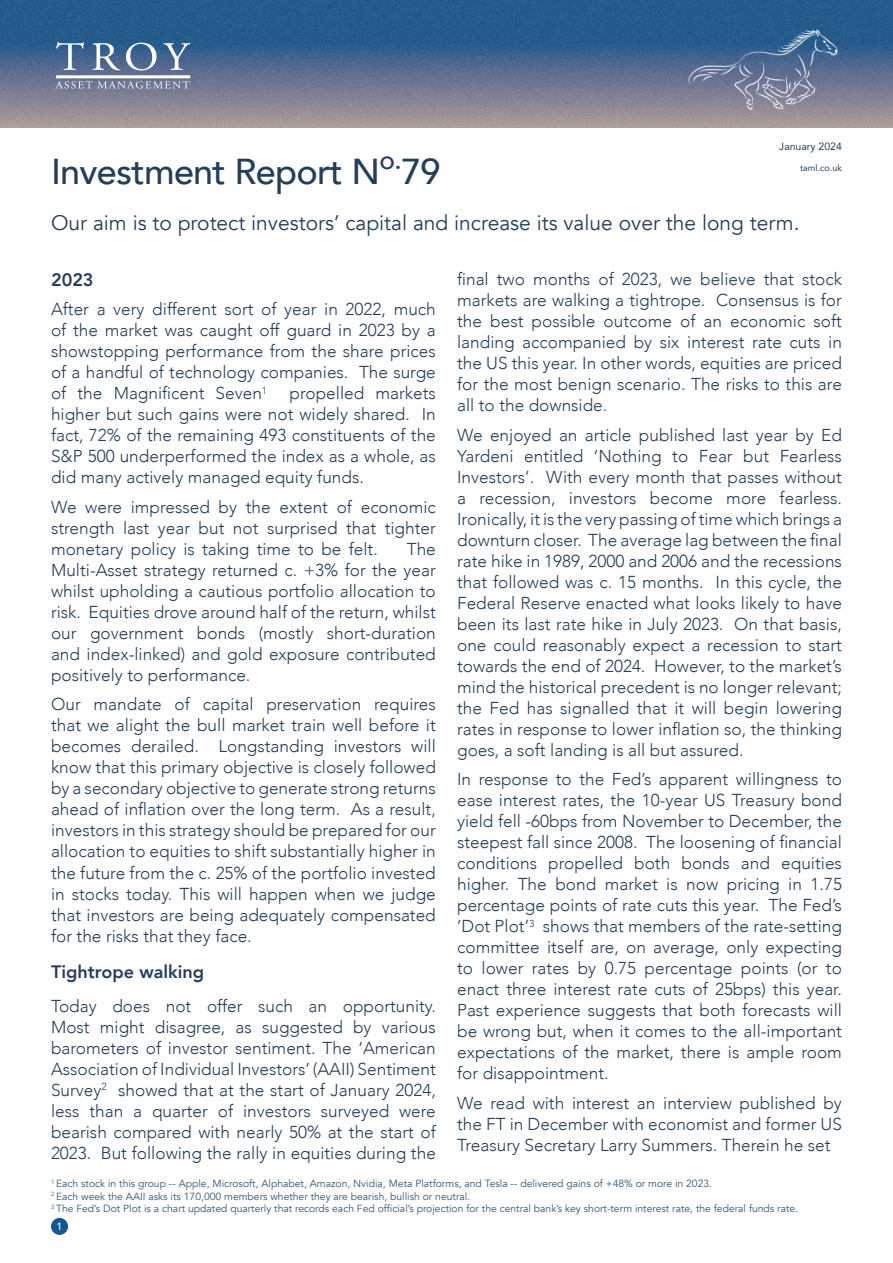
<style>
.page{position:relative;width:893px;height:1263px;background:#fff}
.page>*{position:absolute;margin:0;border:0;box-sizing:border-box;transform-origin:0 0}
.Page_title{font:500 36px "Avenir";letter-spacing:-.02em;color:#253e59}
.Subheading{font:21px "Avenir";color:#253e59}
.NL_copy{font:800 18px "Avenir";color:#253e59}
.SubHeading_NL{font:800 18px "Avenir";color:#253e59}
.SubHeading_NL-2{font:300 17.25px/21px "Avenir";color:#253e59;text-align:justify}
.Chart_heading{font:10.5px "Avenir";color:#253e59}
.t1{font:500 10.5px "Avenir";color:#fff}
.Source_copy{font:10.35px "Avenir";color:#315675}
.Chart_heading-2{font:9px "Avenir";color:#253e59}
</style>
<div class="page">
<img style="left:0;top:0;width:893px;height:128px">
<img style="left:689px;top:30px;width:149px;height:80px">
<svg style="left:55px;top:42px;width:135px;height:47px;background:#7589a7"></svg>
<div style="left:51px;top:1218px;width:17px;height:17px;background:#145792;border-radius:50%"></div>
<p class="Page_title" style="left:51px;top:141px;width:391px">Investment Report N<sup>o.</sup>79</p>
<p class="Chart_heading" style="left:779px;top:138px;width:64px">January 2024</p>
<p class="Chart_heading-2" style="left:800px;top:161px;width:43px">taml.co.uk</p>
<p class="Subheading" style="left:51px;top:210px;width:750px">Our aim is to protect investors’ capital and increase its value over the long term.</p>
<p class="SubHeading_NL-2" style="left:457px;top:269px;width:386px">final two months of 2023, we believe that stock markets are walking a tightrope. Consensus is for the best possible outcome of an economic soft landing accompanied by six interest rate cuts in the US this year. In other words, equities are priced for the most benign scenario. The risks to this are all to the downside.</p>
<p class="SubHeading_NL-2" style="left:457px;top:424px;width:386px">We enjoyed an article published last year by Ed Yardeni entitled ‘Nothing to Fear but Fearless Investors’. With every month that passes without a recession, investors become more fearless.<br>Ironically, it is the very passing of time which brings a downturn closer. The average lag between the final rate hike in 1989, 2000 and 2006 and the recessions that followed was c. 15 months. In this cycle, the Federal Reserve enacted what looks likely to have been its last rate hike in July 2023. On that basis, one could reasonably expect a recession to start towards the end of 2024. However, to the market’s mind the historical precedent is no longer relevant; the Fed has signalled that it will begin lowering rates in response to lower inflation so, the thinking goes, a soft landing is all but assured.</p>
<p class="SubHeading_NL-2" style="left:457px;top:769px;width:386px">In response to the Fed’s apparent willingness to ease interest rates, the 10-year US Treasury bond yield fell -60bps from November to December, the steepest fall since 2008. The loosening of financial conditions propelled both bonds and equities higher. The bond market is now pricing in 1.75 percentage points of rate cuts this year. The Fed’s ’Dot Plot’<sup>3</sup> shows that members of the rate-setting committee itself are, on average, only expecting to lower rates by 0.75 percentage points (or to enact three interest rate cuts of 25bps) this year.<br>Past experience suggests that both forecasts will be wrong but, when it comes to the all-important expectations of the market, there is ample room for disappointment.</p>
<p class="SubHeading_NL-2" style="left:457px;top:1092px;width:386px">We read with interest an interview published by the FT in December with economist and former US Treasury Secretary Larry Summers. Therein he set</p>
<p class="SubHeading_NL" style="left:51px;top:266px;width:44px">2023</p>
<p class="SubHeading_NL-2" style="left:51px;top:299px;width:386px">After a very different sort of year in 2022, much of the market was caught off guard in 2023 by a showstopping performance from the share prices of a handful of technology companies. The surge of the Magnificent Seven<sup>1</sup></p>
<p class="SubHeading_NL-2" style="left:51px;top:383px;width:386px;text-indent:238px">propelled markets higher but such gains were not widely shared. In fact, 72% of the remaining 493 constituents of the S&amp;P 500 underperformed the index as a whole, as did many actively managed equity funds.</p>
<p class="SubHeading_NL-2" style="left:51px;top:496px;width:386px">We were impressed by the extent of economic strength last year but not surprised that tighter monetary policy is taking time to be felt.</p>
<p class="SubHeading_NL-2" style="left:51px;top:538px;width:386px;text-indent:356px">The Multi-Asset strategy returned c. +3% for the year whilst upholding a cautious portfolio allocation to risk. Equities drove around half of the return, whilst our government bonds (mostly short-duration and index-linked) and gold exposure contributed positively to performance.</p>
<p class="SubHeading_NL-2" style="left:51px;top:694px;width:386px">Our mandate of capital preservation requires that we alight the bull market train well before it becomes derailed. Longstanding investors will know that this primary objective is closely followed by a secondary objective to generate strong returns ahead of inflation over the long term. As a result, investors in this strategy should be prepared for our allocation to equities to shift substantially higher in the future from the c. 25% of the portfolio invested in stocks today. This will happen when we judge that investors are being adequately compensated for the risks that they face.</p>
<p class="NL_copy" style="left:51px;top:958px;width:155px">Tightrope walking</p>
<p class="SubHeading_NL-2" style="left:51px;top:995px;width:386px">Today does not offer such an opportunity.<br>Most might disagree, as suggested by various barometers of investor sentiment. The ‘American Association of Individual Investors’ (AAII) Sentiment Survey<sup>2</sup> showed that at the start of January 2024, less than a quarter of investors surveyed were bearish compared with nearly 50% at the start of 2023. But following the rally in equities during the</p>
<p class="Source_copy" style="left:51px;top:1177px;width:663px"><sup>1</sup> Each stock in this group -- Apple, Microsoft, Alphabet, Amazon, Nvidia, Meta Platforms, and Tesla -- delivered gains of +48% or more in 2023.</p>
<p class="Source_copy" style="left:51px;top:1190px;width:421px"><sup>2</sup> Each week the AAII asks its 170,000 members whether they are bearish, bullish or neutral.</p>
<p class="Source_copy" style="left:51px;top:1202px;width:749px"><sup>3</sup> The Fed’s Dot Plot is a chart updated quarterly that records each Fed official’s projection for the central bank’s key short-term interest rate, the federal funds rate.</p>
<p class="t1" style="left:57px;top:1217px;width:7px">1</p>
</div>
